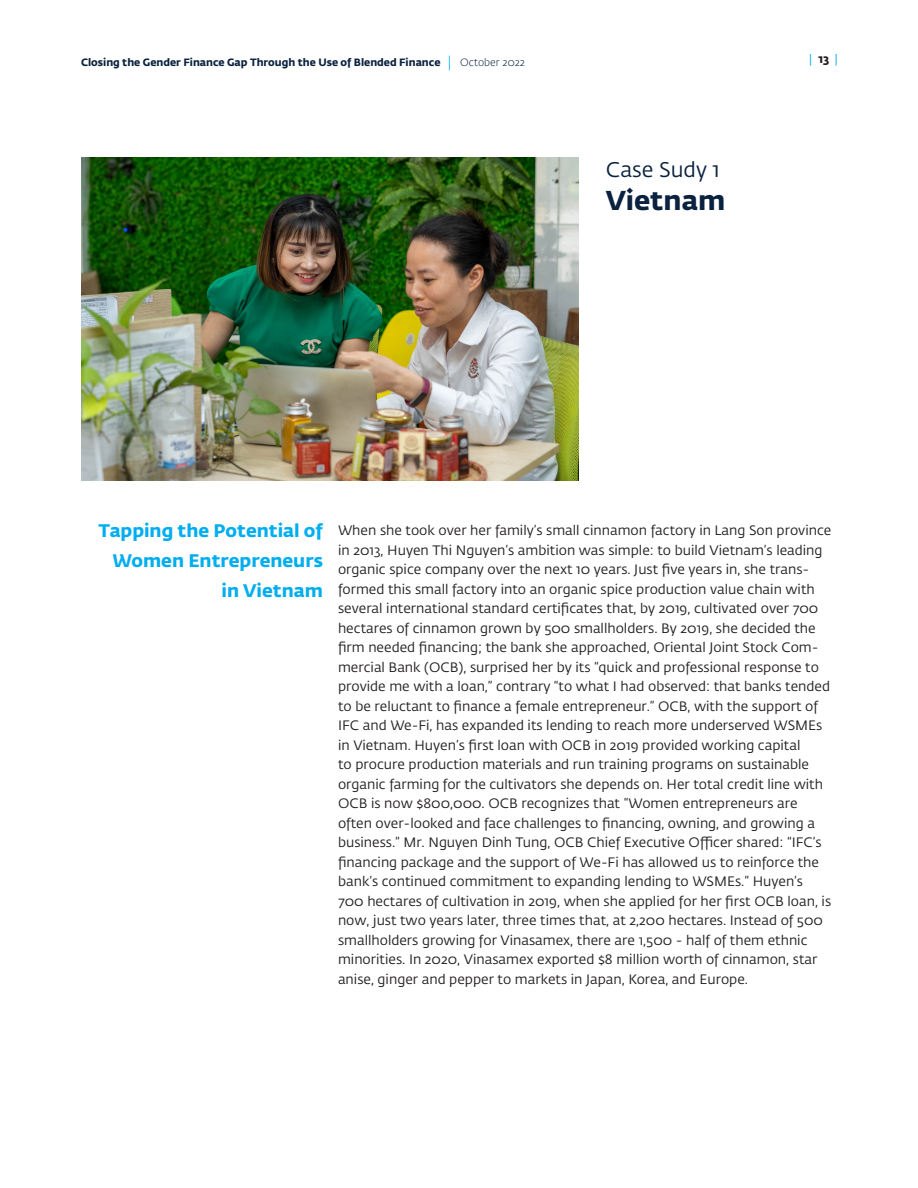
<style>
.page{position:relative;width:918px;height:1188px;background:#fff}
.page>*{position:absolute;margin:0;border:0;box-sizing:border-box;transform-origin:0 0}
.t1{font:700 27px "Fedra Sans Std";color:#0a213f}
.t2{font:21px "Fedra Sans Std";color:#0a213f}
.t3{font:700 18px/30px "Fedra Sans Std";color:#00aeef;text-align:right}
.t4{font:13.5px/19.5px "Fedra Sans Std";color:#231f20}
.t5{font:12px "Fedra Sans Std";color:#00aeef}
.t6{font:700 10.5px "Fedra Sans Std";color:#0a213f}
.s1{font-weight:300;font-size:15px;color:#00aeef}
.s2{font-weight:300}
.s3{font-weight:700;color:#231f20}
</style>
<div class="page">
<img style="left:81px;top:158px;width:498px;height:323px">
<p class="t6" style="left:81px;top:55px;width:445px">Closing the Gender Finance Gap Through the Use of Blended Finance <span class="s1">|</span> <span class="s2">October 2022</span></p>
<p class="t5" style="left:809px;top:52px;width:30px">| <span class="s3">13</span> |</p>
<p class="t2" style="left:606px;top:157px;width:115px">Case Sudy 1</p>
<p class="t1" style="left:606px;top:183px;width:121px">Vietnam</p>
<p class="t3" style="left:99px;top:516px;width:226px">Tapping the Potential of<br>Women Entrepreneurs in Vietnam</p>
<p class="t4" style="left:338px;top:521px;width:495px">When she took over her family’s small cinnamon factory in Lang Son province in 2013, Huyen Thi Nguyen’s ambition was simple: to build Vietnam’s leading organic spice company over the next 10 years. Just five years in, she trans&shy;formed this small factory into an organic spice production value chain with several international standard certificates that, by 2019, cultivated over 700 hectares of cinnamon grown by 500 smallholders. By 2019, she decided the firm needed financing; the bank she approached, Oriental Joint Stock Com&shy;mercial Bank (OCB), surprised her by its “quick and professional response to provide me with a loan,” contrary “to what I had observed: that banks tended to be reluctant to finance a female entrepreneur.” OCB, with the support of IFC and We-Fi, has expanded its lending to reach more underserved WSMEs in Vietnam. Huyen’s first loan with OCB in 2019 provided working capital<br>to procure production materials and run training programs on sustainable organic farming for the cultivators she depends on. Her total credit line with OCB is now $800,000. OCB recognizes that “Women entrepreneurs are often over-looked and face challenges to financing, owning, and growing a business.” Mr. Nguyen Dinh Tung, OCB Chief Executive Officer shared: “IFC’s financing package and the support of We-Fi has allowed us to reinforce the bank’s continued commitment to expanding lending to WSMEs.” Huyen’s 700 hectares of cultivation in 2019, when she applied for her first OCB loan, is now, just two years later, three times that, at 2,200 hectares. Instead of 500 smallholders growing for Vinasamex, there are 1,500 - half of them ethnic minorities. In 2020, Vinasamex exported $8 million worth of cinnamon, star anise, ginger and pepper to markets in Japan, Korea, and Europe.</p>
</div>
